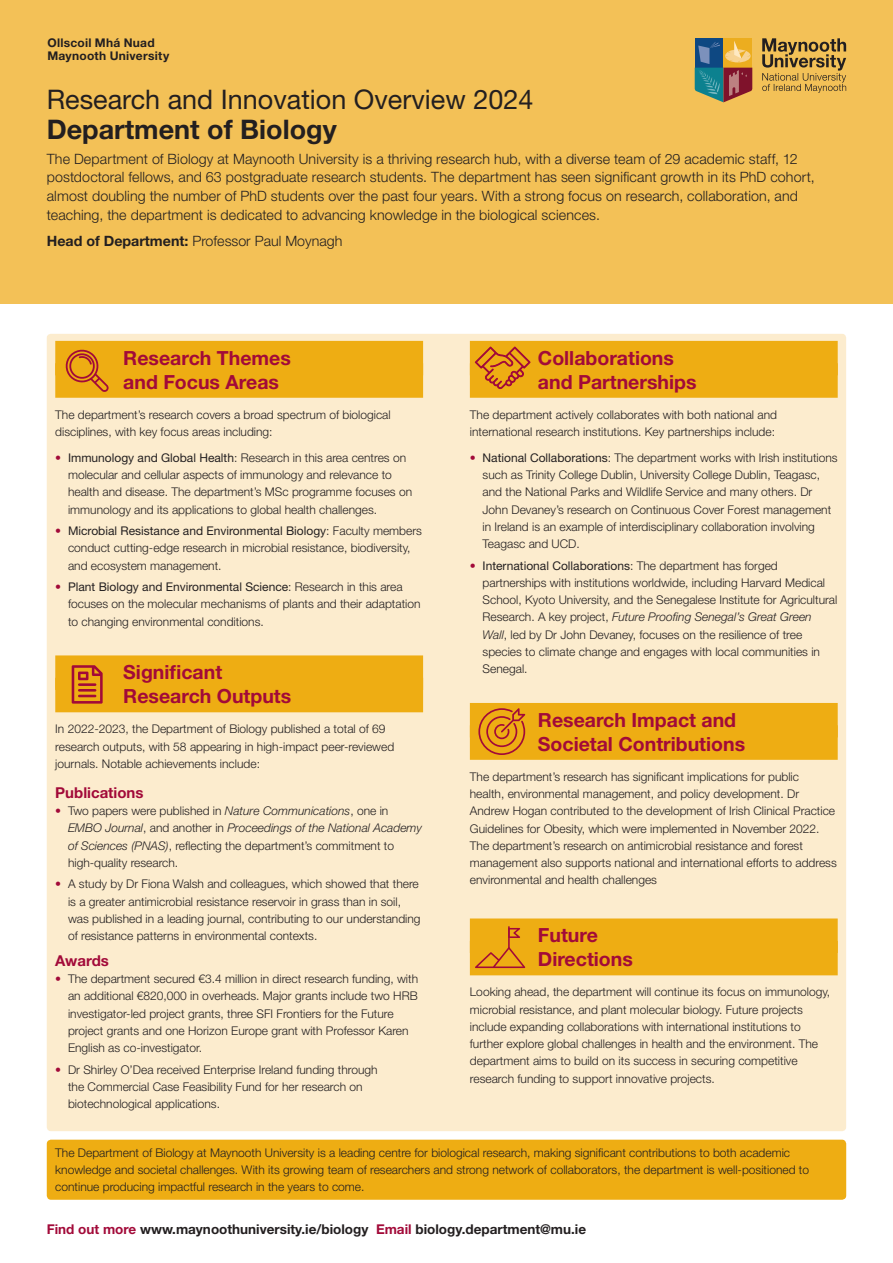
<style>
.page{position:relative;width:893px;height:1263px;background:#fff}
.page>*{position:absolute;margin:0;border:0;box-sizing:border-box;transform-origin:0 0}
.t1{font:27px/30px "Helvetica Neue LT Std";color:#231f20}
.H2_2{font:700 19.5px/24px "Helvetica Neue LT Std";color:#a20a39}
.t2{font:700 15px "Helvetica Neue LT Std";color:#a20a39}
.intro_School{font:300 14.25px/18.8px "Helvetica Neue LT Std";letter-spacing:.01em;color:#231f20}
.HEad{font:300 14.25px "Helvetica Neue LT Std";color:#231f20}
._1_B{font:700 13.5px "Helvetica Neue LT Std";color:#231f20}
.Bullet{font:300 12px/17.2px "Helvetica Neue LT Std";color:#231f20}
._1_B-2{font:300 12px/17.2px "Helvetica Neue LT Std";color:#231f20}
.t3{font:700 12px/13.5px "Helvetica Neue LT Std";letter-spacing:.02em;color:#231f20}
.s1{font-weight:700}
.s2{color:#a20a39}
.s3{font-weight:400}
.s4{font-style:italic}
</style>
<div class="page">
<div style="left:0;top:0;width:893px;height:303px;background:#f3c157"></div>
<div style="left:695px;top:38px;width:28px;height:30px;background:#0e4882"></div>
<div style="left:723px;top:38px;width:29px;height:30px;background:#ecad1f"></div>
<svg style="left:695px;top:41px;width:57px;height:61px"></svg>
<svg style="left:762px;top:38px;width:84px;height:55px"></svg>
<div style="left:47px;top:334px;width:799px;height:797px;background:#fcecce;border-radius:4px"></div>
<div style="left:55px;top:341px;width:368px;height:34px;background:#eead13"></div>
<div style="left:55px;top:363px;width:368px;height:35px;background:#eead13"></div>
<div style="left:55px;top:655px;width:368px;height:35px;background:#eead13"></div>
<div style="left:55px;top:678px;width:368px;height:34px;background:#eead13"></div>
<div style="left:470px;top:341px;width:368px;height:34px;background:#eead13"></div>
<div style="left:470px;top:363px;width:368px;height:35px;background:#eead13"></div>
<div style="left:470px;top:703px;width:368px;height:34px;background:#eead13"></div>
<div style="left:470px;top:725px;width:368px;height:35px;background:#eead13"></div>
<div style="left:470px;top:918px;width:368px;height:35px;background:#eead13"></div>
<div style="left:470px;top:941px;width:368px;height:34px;background:#eead13"></div>
<div style="left:47px;top:1140px;width:799px;height:60px;background:#eead13;border-radius:4px"></div>
<svg style="left:474px;top:346px;width:57px;height:43px"></svg>
<svg style="left:65px;top:349px;width:44px;height:43px"></svg>
<svg style="left:72px;top:665px;width:31px;height:39px"></svg>
<svg style="left:475px;top:948px;width:50px;height:20px"></svg>
<hr style="left:508px;top:926px;width:2px;height:23px;background:#a20a39">
<svg style="left:509px;top:928px;width:11px;height:10px"></svg>
<svg style="left:478px;top:708px;width:47px;height:47px"></svg>
<p class="t3" style="left:47px;top:36px;width:123px">Ollscoil Mhá Nuad<br>Maynooth University</p>
<p class="t1" style="left:47px;top:83px;width:488px">Research and Innovation Overview 2024<br><span class="s1">Department of Biology</span></p>
<p class="intro_School" style="left:47px;top:149px;width:769px">The Department of Biology at Maynooth University is a thriving research hub, with a diverse team of 29 academic staff, 12 postdoctoral fellows, and 63 postgraduate research students. The department has seen significant growth in its PhD cohort, almost doubling the number of PhD students over the past four years. With a strong focus on research, collaboration, and teaching, the department is dedicated to advancing knowledge in the biological sciences.</p>
<p class="HEad" style="left:47px;top:233px;width:297px"><span class="s1">Head of Department:</span> Professor Paul Moynagh</p>
<p class="H2_2" style="left:123px;top:345px;width:169px">Research Themes and Focus Areas</p>
<p class="_1_B-2" style="left:55px;top:406px;width:337px">The department’s research covers a broad spectrum of biological disciplines, with key focus areas including:</p>
<p class="Bullet" style="left:68px;top:449px;width:346px;text-indent:-13px"><span class="s2">•</span> <span class="s3">Immunology and Global Health</span>: Research in this area centres on molecular and cellular aspects of immunology and relevance to health and disease. The department’s MSc programme focuses on immunology and its applications to global health challenges.</p>
<p class="Bullet" style="left:68px;top:522px;width:355px;text-indent:-13px"><span class="s2">•</span> <span class="s3">Microbial Resistance and Environmental Biology</span>: Faculty members conduct cutting-edge research in microbial resistance, biodiversity, and ecosystem management.</p>
<p class="Bullet" style="left:68px;top:578px;width:354px;text-indent:-13px"><span class="s2">•</span> <span class="s3">Plant Biology and Environmental Science</span>: Research in this area focuses on the molecular mechanisms of plants and their adaptation to changing environmental conditions.</p>
<p class="H2_2" style="left:123px;top:660px;width:169px">Significant<br>Research Outputs</p>
<p class="_1_B-2" style="left:55px;top:720px;width:340px">In 2022-2023, the Department of Biology published a total of 69 research outputs, with 58 appearing in high-impact peer-reviewed journals. Notable achievements include:</p>
<p class="t2" style="left:55px;top:783px;width:90px">Publications</p>
<p class="Bullet" style="left:68px;top:802px;width:356px;text-indent:-13px"><span class="s2">•</span> Two papers were published in <span class="s4">Nature Communications</span>, one in <span class="s4">EMBO Journal</span>, and another in <span class="s4">Proceedings of the National Academy of Sciences (PNAS)</span>, reflecting the department’s commitment to high-quality research.</p>
<p class="Bullet" style="left:68px;top:875px;width:354px;text-indent:-13px"><span class="s2">•</span> A study by Dr Fiona Walsh and colleagues, which showed that there is a greater antimicrobial resistance reservoir in grass than in soil, was published in a leading journal, contributing to our understanding of resistance patterns in environmental contexts.</p>
<p class="t2" style="left:55px;top:951px;width:55px">Awards</p>
<p class="Bullet" style="left:68px;top:970px;width:352px;text-indent:-13px"><span class="s2">•</span> The department secured €3.4 million in direct research funding, with an additional €820,000 in overheads. Major grants include two HRB investigator-led project grants, three SFI Frontiers for the Future project grants and one Horizon Europe grant with Professor Karen English as co-investigator.</p>
<p class="Bullet" style="left:68px;top:1060px;width:311px;text-indent:-13px"><span class="s2">•</span> Dr Shirley O’Dea received Enterprise Ireland funding through the Commercial Case Feasibility Fund for her research on biotechnological applications.</p>
<p class="H2_2" style="left:538px;top:345px;width:160px">Collaborations and Partnerships</p>
<p class="_1_B-2" style="left:470px;top:406px;width:309px">The department actively collaborates with both national and international research institutions. Key partnerships include:</p>
<p class="Bullet" style="left:483px;top:449px;width:357px;text-indent:-13px"><span class="s2">•</span> <span class="s3">National Collaborations</span>: The department works with Irish institutions such as Trinity College Dublin, University College Dublin, Teagasc, and the National Parks and Wildlife Service and many others. Dr John Devaney’s research on Continuous Cover Forest management in Ireland is an example of interdisciplinary collaboration involving Teagasc and UCD.</p>
<p class="Bullet" style="left:483px;top:556px;width:356px;text-indent:-13px"><span class="s2">•</span> <span class="s3">International Collaborations</span>: The department has forged partnerships with institutions worldwide, including Harvard Medical School, Kyoto University, and the Senegalese Institute for Agricultural Research. A key project, <span class="s4">Future Proofing Senegal’s Great Green Wall</span>, led by Dr John Devaney, focuses on the resilience of tree species to climate change and engages with local communities in Senegal.</p>
<p class="H2_2" style="left:538px;top:707px;width:209px">Research Impact and<br>Societal Contributions</p>
<p class="_1_B-2" style="left:470px;top:768px;width:368px">The department’s research has significant implications for public<br>health, environmental management, and policy development. Dr Andrew Hogan contributed to the development of Irish Clinical Practice Guidelines for Obesity, which were implemented in November 2022.<br>The department’s research on antimicrobial resistance and forest management also supports national and international efforts to address environmental and health challenges</p>
<p class="H2_2" style="left:538px;top:923px;width:96px">Future<br>Directions</p>
<p class="_1_B-2" style="left:470px;top:983px;width:362px">Looking ahead, the department will continue its focus on immunology, microbial resistance, and plant molecular biology. Future projects include expanding collaborations with international institutions to further explore global challenges in health and the environment. The department aims to build on its success in securing competitive research funding to support innovative projects.</p>
<p class="_1_B-2" style="left:55px;top:1143px;width:755px">The Department of Biology at Maynooth University is a leading centre for biological research, making significant contributions to both academic knowledge and societal challenges. With its growing team of researchers and strong network of collaborators, the department is well-positioned to continue producing impactful research in the years to come.</p>
<p class="_1_B" style="left:47px;top:1221px;width:541px"><span class="s2">Find out more</span> www.maynoothuniversity.ie/biology <span class="s2">Email</span> biology.department@mu.ie</p>
</div>
